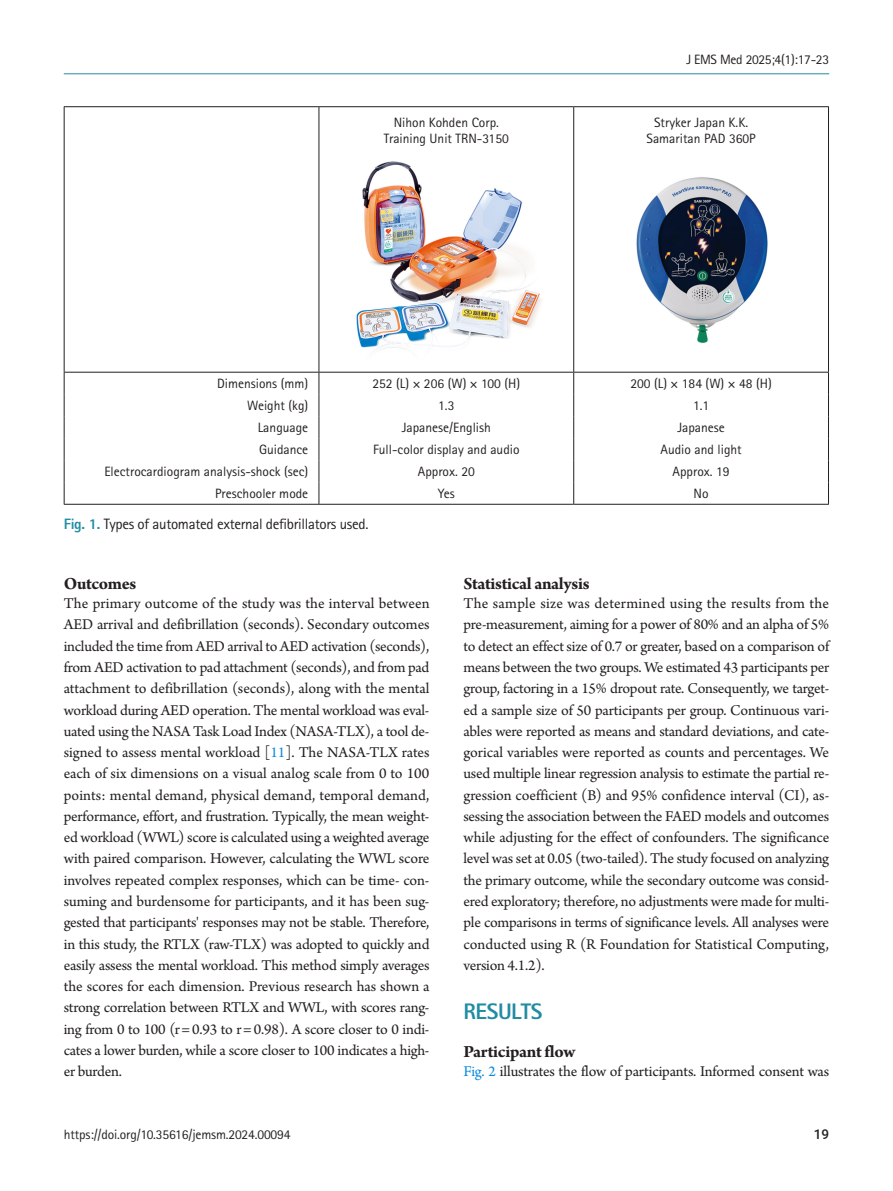
<style>
.page{position:relative;width:893px;height:1191px;background:#fff}
.page>*{position:absolute;margin:0;border:0;box-sizing:border-box;transform-origin:0 0}
.body-title{font:800 22.5px "Rotis Sans Serif Std";letter-spacing:-.02em;color:#218ca3}
.body-sub-title{font:700 18px "Arno Pro";letter-spacing:-.02em;color:#231f20}
.body-0{font:15.75px/21.3px "Arno Pro";letter-spacing:-.015em;color:#231f20;text-align:justify}
.fig-caption{font:15px "Rotis Sans Serif Std";letter-spacing:-.02em;color:#231f20}
.Picture_print{font:13.5px "Rotis Sans Serif Std";color:#231f20}
.Picture_print-2{font:13.5px "Rotis Sans Serif Std";letter-spacing:-.02em;color:#231f20}
.t1{font:500 13.5px "Roboto";color:#231f20}
.s1{font-weight:800;color:#218ca3}
.s2{color:#0b88de}
</style>
<div class="page">
<hr style="left:64px;top:106px;width:255px;height:1px;background:#231f20">
<hr style="left:64px;top:107px;width:1px;height:265px;background:#231f20">
<hr style="left:319px;top:106px;width:255px;height:1px;background:#231f20">
<hr style="left:319px;top:107px;width:1px;height:265px;background:#231f20">
<hr style="left:574px;top:106px;width:255px;height:1px;background:#231f20">
<hr style="left:573px;top:107px;width:1px;height:265px;background:#231f20">
<hr style="left:828px;top:107px;width:1px;height:265px;background:#231f20">
<hr style="left:64px;top:372px;width:255px;height:1px;background:#231f20">
<hr style="left:319px;top:372px;width:255px;height:1px;background:#231f20">
<hr style="left:574px;top:372px;width:255px;height:1px;background:#231f20">
<svg style="left:64px;top:372px;width:1px;height:132px"></svg>
<svg style="left:319px;top:372px;width:1px;height:132px"></svg>
<svg style="left:573px;top:372px;width:1px;height:132px"></svg>
<svg style="left:828px;top:372px;width:1px;height:132px"></svg>
<hr style="left:64px;top:504px;width:255px;height:1px;background:#231f20">
<hr style="left:319px;top:504px;width:255px;height:1px;background:#231f20">
<hr style="left:574px;top:504px;width:255px;height:1px;background:#231f20">
<img style="left:356px;top:161px;width:185px;height:189px">
<img style="left:636px;top:177px;width:132px;height:167px">
<hr style="left:64px;top:73px;width:765px;height:1px;background:#218ca3">
<p class="Picture_print" style="left:394px;top:114px;width:107px">Nihon Kohden Corp.</p>
<p class="Picture_print" style="left:384px;top:130px;width:126px">Training Unit TRN-3150</p>
<p class="Picture_print-2" style="left:686px;top:51px;width:144px">J EMS Med 2025;4(1):17-23</p>
<p class="Picture_print" style="left:654px;top:114px;width:96px">Stryker Japan K.K.</p>
<p class="Picture_print" style="left:646px;top:130px;width:111px">Samaritan PAD 360P</p>
<p class="Picture_print" style="left:217px;top:375px;width:93px">Dimensions (mm)</p>
<p class="Picture_print" style="left:372px;top:375px;width:149px">252 (L) × 206 (W) × 100 (H)</p>
<p class="Picture_print" style="left:630px;top:375px;width:143px">200 (L) × 184 (W) × 48 (H)</p>
<p class="Picture_print" style="left:247px;top:397px;width:63px">Weight (kg)</p>
<p class="Picture_print" style="left:438px;top:397px;width:18px">1.3</p>
<p class="Picture_print" style="left:693px;top:397px;width:18px">1.1</p>
<p class="Picture_print" style="left:258px;top:419px;width:52px">Language</p>
<p class="Picture_print" style="left:402px;top:419px;width:91px">Japanese/English</p>
<p class="Picture_print" style="left:677px;top:419px;width:49px">Japanese</p>
<p class="Picture_print" style="left:259px;top:441px;width:51px">Guidance</p>
<p class="Picture_print" style="left:373px;top:441px;width:148px">Full-color display and audio</p>
<p class="Picture_print" style="left:660px;top:441px;width:83px">Audio and light</p>
<p class="Picture_print" style="left:104px;top:463px;width:205px">Electrocardiogram analysis-shock (sec)</p>
<p class="Picture_print" style="left:418px;top:463px;width:58px">Approx. 20</p>
<p class="Picture_print" style="left:673px;top:463px;width:58px">Approx. 19</p>
<p class="Picture_print" style="left:215px;top:485px;width:95px">Preschooler mode</p>
<p class="Picture_print" style="left:438px;top:485px;width:19px">Yes</p>
<p class="Picture_print" style="left:694px;top:485px;width:16px">No</p>
<p class="fig-caption" style="left:64px;top:515px;width:306px"><span class="s1">Fig. 1.</span> Types of automated external defibrillators used.</p>
<p class="body-sub-title" style="left:64px;top:573px;width:74px">Outcomes</p>
<p class="body-0" style="left:64px;top:593px;width:367px">The primary outcome of the study was the interval between AED arrival and defibrillation (seconds). Secondary outcomes included the time from AED arrival to AED activation (seconds), from AED activation to pad attachment (seconds), and from pad attachment to defibrillation (seconds), along with the mental workload during AED operation. The mental workload was eval&shy;uated using the NASA Task Load Index (NASA-TLX), a tool de&shy;signed to assess mental workload [<span class="s2">11</span>]. The NASA-TLX rates each of six dimensions on a visual analog scale from 0 to 100 points: mental demand, physical demand, temporal demand, performance, effort, and frustration. Typically, the mean weight&shy;ed workload (WWL) score is calculated using a weighted average with paired comparison. However, calculating the WWL score involves repeated complex responses, which can be time- con&shy;suming and burdensome for participants, and it has been sug&shy;gested that participants' responses may not be stable. Therefore, in this study, the RTLX (raw-TLX) was adopted to quickly and easily assess the mental workload. This method simply averages the scores for each dimension. Previous research has shown a strong correlation between RTLX and WWL, with scores rang&shy;ing from 0 to 100 (r = 0.93 to r = 0.98). A score closer to 0 indi&shy;cates a lower burden, while a score closer to 100 indicates a high&shy;er burden.</p>
<p class="body-sub-title" style="left:463px;top:573px;width:128px">Statistical analysis</p>
<p class="body-0" style="left:463px;top:593px;width:367px">The sample size was determined using the results from the pre-measurement, aiming for a power of 80% and an alpha of 5% to detect an effect size of 0.7 or greater, based on a comparison of means between the two groups. We estimated 43 participants per group, factoring in a 15% dropout rate. Consequently, we target&shy;ed a sample size of 50 participants per group. Continuous vari&shy;ables were reported as means and standard deviations, and cate&shy;gorical variables were reported as counts and percentages. We used multiple linear regression analysis to estimate the partial re&shy;gression coefficient (B) and 95% confidence interval (CI), as&shy;sessing the association between the FAED models and outcomes while adjusting for the effect of confounders. The significance level was set at 0.05 (two-tailed). The study focused on analyzing the primary outcome, while the secondary outcome was consid&shy;ered exploratory; therefore, no adjustments were made for multi&shy;ple comparisons in terms of significance levels. All analyses were conducted using R (R Foundation for Statistical Computing, version 4.1.2).</p>
<p class="body-title" style="left:463px;top:996px;width:80px">RESULTS</p>
<p class="body-sub-title" style="left:463px;top:1040px;width:113px">Participant flow</p>
<p class="body-0" style="left:463px;top:1061px;width:367px"><span class="s2">Fig. 2</span> illustrates the flow of participants. Informed consent was</p>
<p class="Picture_print" style="left:64px;top:1126px;width:228px">https://doi.org/10.35616/jemsm.2024.00094</p>
<p class="t1" style="left:814px;top:1124px;width:17px">19</p>
</div>
